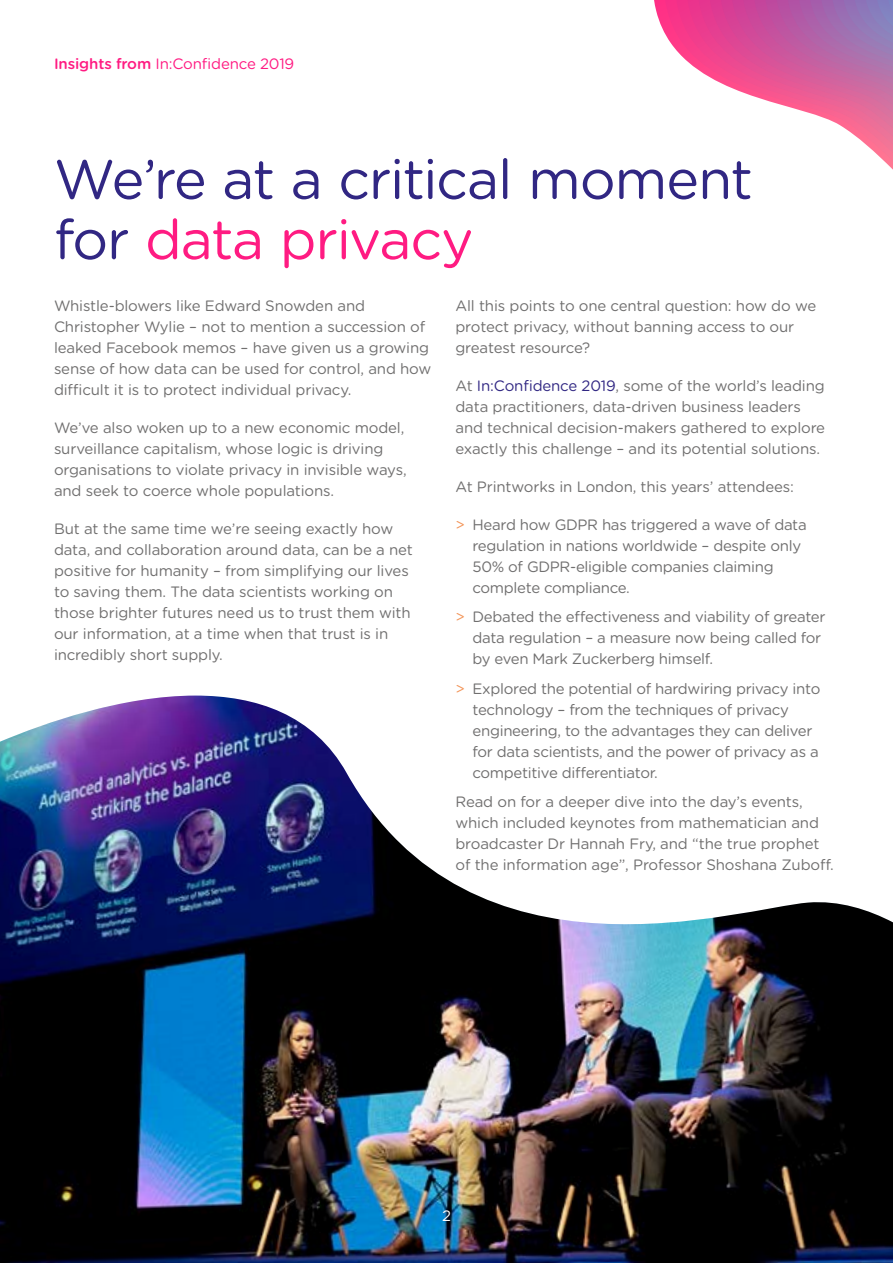
<style>
.page{position:relative;width:893px;height:1263px;background:#fff}
.page>*{position:absolute;margin:0;border:0;box-sizing:border-box;transform-origin:0 0}
.t1{font:55.5px/60.2px "Gotham Rounded";letter-spacing:-.025em;color:#312783}
.t2{font:15px/21px "Gotham Rounded";letter-spacing:-.01em;color:#706f6f}
.t3{font:15px "Gotham Rounded";letter-spacing:-.01em;color:#ff1b82}
.t4{font:15px "Gotham Rounded";color:#fff}
.s1{font-weight:500}
.s2{color:#ff1b82}
.s3{color:#312783}
.s4{color:#f39457}
</style>
<div class="page">
<img style="left:0;top:696px;width:893px;height:567px">
<svg style="left:654px;top:0;width:239px;height:170px"></svg>
<p class="t3" style="left:54px;top:54px;width:242px"><span class="s1">Insights from</span> In:Confidence 2019</p>
<h1 class="t1" style="left:54px;top:147px;width:700px">We’re at a critical moment for <span class="s2">data privacy</span></h1>
<p class="t2" style="left:54px;top:294px;width:379px">Whistle-blowers like Edward Snowden and Christopher Wylie – not to mention a succession of leaked Facebook memos – have given us a growing sense of how data can be used for control, and how difficult it is to protect individual privacy.</p>
<p class="t2" style="left:54px;top:416px;width:354px">We’ve also woken up to a new economic model, surveillance capitalism, whose logic is driving organisations to violate privacy in invisible ways, and seek to coerce whole populations.</p>
<p class="t2" style="left:54px;top:517px;width:360px">But at the same time we’re seeing exactly how data, and collaboration around data, can be a net positive for humanity – from simplifying our lives to saving them. The data scientists working on those brighter futures need us to trust them with our information, at a time when that trust is in incredibly short supply.</p>
<p class="t2" style="left:455px;top:294px;width:362px">All this points to one central question: how do we protect privacy, without banning access to our greatest resource?</p>
<p class="t2" style="left:455px;top:374px;width:371px">At <span class="s3">In:Confidence 2019</span>, some of the world’s leading data practitioners, data-driven business leaders and technical decision-makers gathered to explore exactly this challenge – and its potential solutions.</p>
<p class="t2" style="left:455px;top:475px;width:340px">At Printworks in London, this years’ attendees:</p>
<p class="t2" style="left:472px;top:513px;width:336px;text-indent:-17px"><span class="s4">&gt;</span> Heard how GDPR has triggered a wave of data regulation in nations worldwide – despite only 50% of GDPR-eligible companies claiming complete compliance.</p>
<p class="t2" style="left:472px;top:606px;width:355px;text-indent:-17px"><span class="s4">&gt;</span> Debated the effectiveness and viability of greater data regulation – a measure now being called for by even Mark Zuckerberg himself.</p>
<p class="t2" style="left:472px;top:677px;width:349px;text-indent:-17px"><span class="s4">&gt;</span> Explored the potential of hardwiring privacy into technology – from the techniques of privacy engineering, to the advantages they can deliver for data scientists, and the power of privacy as a competitive differentiator.</p>
<p class="t2" style="left:455px;top:791px;width:380px">Read on for a deeper dive into the day’s events, which included keynotes from mathematician and broadcaster Dr Hannah Fry, and “the true prophet of the information age”, Professor Shoshana Zuboff.</p>
<p class="t4" style="left:442px;top:1205px;width:10px">2</p>
</div>
